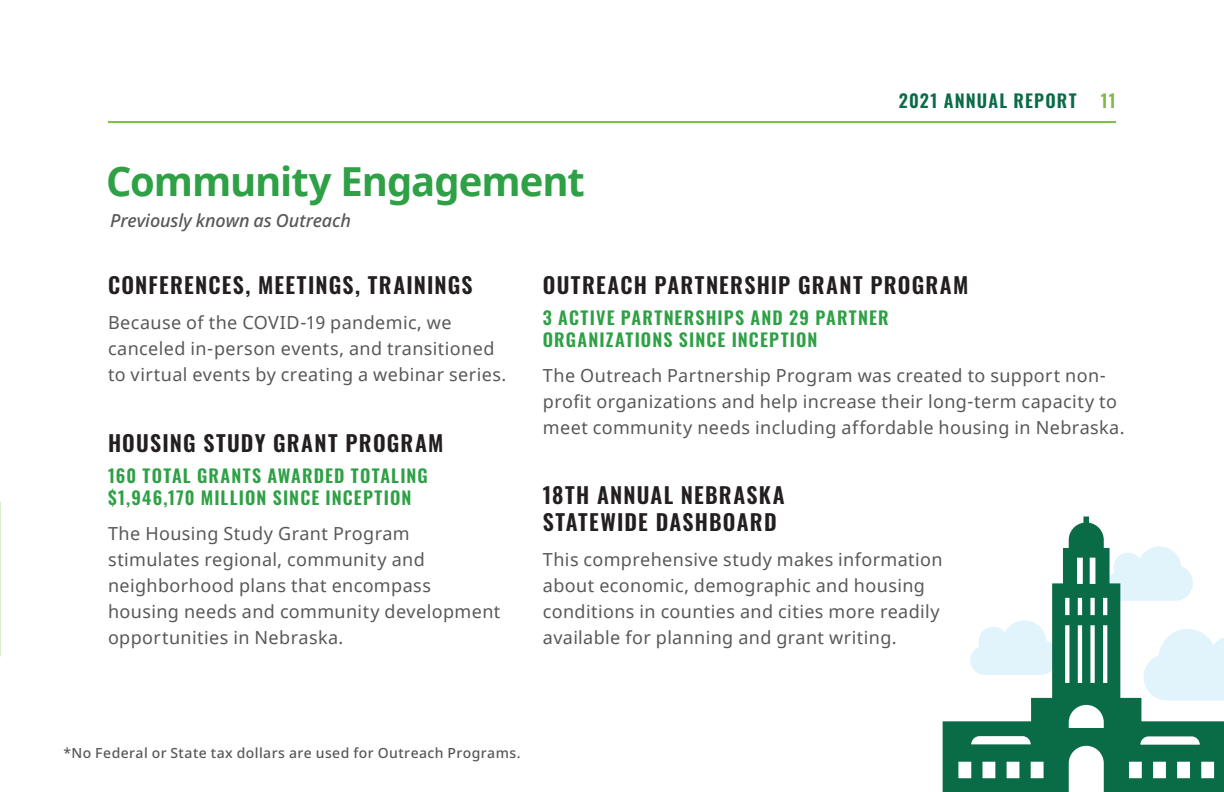
<style>
.page{position:relative;width:1224px;height:792px;background:#fff}
.page>*{position:absolute;margin:0;border:0;box-sizing:border-box;transform-origin:0 0}
.Page_Heading{font:700 40px "Noto Sans";letter-spacing:-.025em;color:#2ea045}
.t1{font:600 22px/26.4px "Oswald";letter-spacing:.055em;color:#231f20}
.t2{font:18px/26px "Noto Sans";letter-spacing:.025em;color:#57585a}
.t3{font:600 18px/22px "Oswald";letter-spacing:.065em;color:#2ea045}
.Page_Heading-2{font:italic 500 18px "Noto Sans";letter-spacing:-.005em;color:#57585a}
.t4{font:600 18px "Oswald";letter-spacing:.07em;color:#0a6c47}
.t5{font:600 18px "Oswald";color:#7dbd41}
.t6{font:500 14px "Noto Sans";letter-spacing:.03em;color:#57585a}
</style>
<div class="page">
<hr style="left:108px;top:121px;width:1008px;height:2px;background:#7dbd41">
<svg style="left:943px;top:517px;width:281px;height:275px"></svg>
<hr style="left:0;top:0;width:1px;height:792px;background:#00aeef">
<p class="Page_Heading" style="left:106px;top:153px;width:480px">Community Engagement</p>
<p class="Page_Heading-2" style="left:110px;top:207px;width:242px">Previously known as Outreach</p>
<p class="t4" style="left:899px;top:91px;width:180px">2021 ANNUAL REPORT</p>
<p class="t5" style="left:1101px;top:91px;width:17px">11</p>
<p class="t1" style="left:108px;top:273px;width:366px">CONFERENCES, MEETINGS, TRAININGS</p>
<p class="t2" style="left:108px;top:310px;width:400px">Because of the COVID-19 pandemic, we canceled in-person events, and transitioned to virtual events by creating a webinar series.</p>
<p class="t1" style="left:108px;top:431px;width:337px">HOUSING STUDY GRANT PROGRAM</p>
<p class="t3" style="left:108px;top:466px;width:321px">160 TOTAL GRANTS AWARDED TOTALING $1,946,170 MILLION SINCE INCEPTION</p>
<p class="t2" style="left:108px;top:521px;width:394px">The Housing Study Grant Program stimulates regional, community and neighborhood plans that encompass housing needs and community development opportunities in Nebraska.</p>
<p class="t1" style="left:543px;top:273px;width:427px">OUTREACH PARTNERSHIP GRANT PROGRAM</p>
<p class="t3" style="left:543px;top:308px;width:347px">3 ACTIVE PARTNERSHIPS AND 29 PARTNER<br>ORGANIZATIONS SINCE INCEPTION</p>
<p class="t2" style="left:543px;top:363px;width:583px">The Outreach Partnership Program was created to support non&shy;profit organizations and help increase their long-term capacity to meet community needs including affordable housing in Nebraska.</p>
<p class="t1" style="left:543px;top:484px;width:243px">18TH ANNUAL NEBRASKA<br>STATEWIDE DASHBOARD</p>
<p class="t2" style="left:543px;top:547px;width:401px">This comprehensive study makes information about economic, demographic and housing conditions in counties and cities more readily available for planning and grant writing.</p>
<p class="t6" style="left:63px;top:743px;width:459px">*No Federal or State tax dollars are used for Outreach Programs.</p>
</div>
